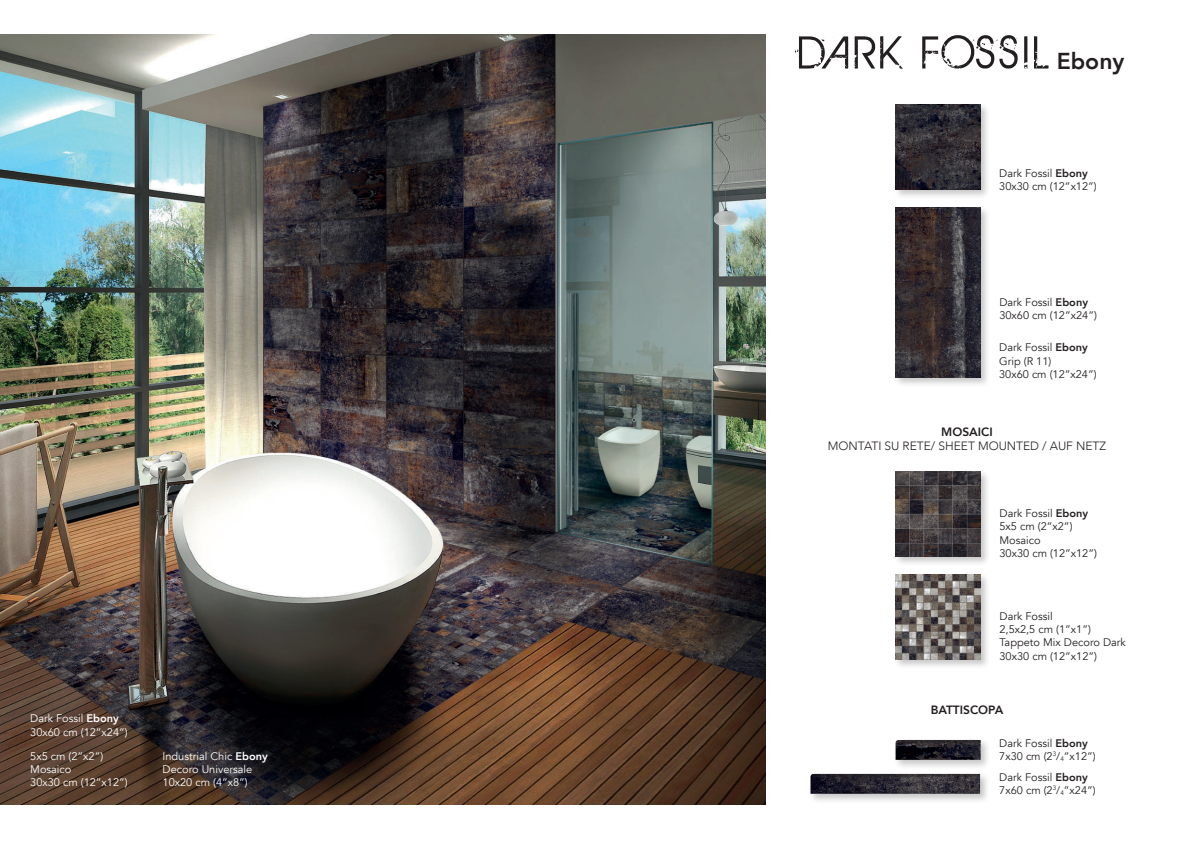
<style>
.page{position:relative;width:1191px;height:842px;background:#fff}
.page>*{position:absolute;margin:0;border:0;box-sizing:border-box;transform-origin:0 0}
.t1{font:800 23px "Avenir";color:#231f20}
.t2{font:300 12px "Avenir";color:#231f20}
.t3{font:800 12px "Avenir";color:#231f20}
.t4{font:11px/13.2px "Avenir";color:#231f20}
.t5{font:11px/13.2px "Avenir";color:#fff}
.s1{font-weight:800}
</style>
<div class="page">
<img style="left:0;top:34px;width:765px;height:770px">
<div style="left:893px;top:103px;width:97px;height:97px;background:#231f20;opacity:.25"></div>
<img style="left:895px;top:105px;width:85px;height:85px">
<div style="left:893px;top:470px;width:97px;height:97px;background:#231f20;opacity:.25"></div>
<img style="left:895px;top:472px;width:85px;height:85px">
<div style="left:893px;top:572px;width:97px;height:98px;background:#231f20;opacity:.25"></div>
<img style="left:895px;top:574px;width:85px;height:85px">
<div style="left:893px;top:206px;width:97px;height:182px;background:#231f20;opacity:.25"></div>
<img style="left:895px;top:208px;width:85px;height:170px">
<svg style="left:795px;top:35px;width:253px;height:34px"></svg>
<div style="left:893px;top:738px;width:97px;height:32px;background:#231f20;opacity:.25"></div>
<img style="left:895px;top:740px;width:85px;height:20px">
<div style="left:808px;top:772px;width:182px;height:32px;background:#231f20;opacity:.25"></div>
<img style="left:810px;top:774px;width:170px;height:20px">
<svg style="left:813px;top:774px;width:167px;height:3px"></svg>
<svg style="left:898px;top:740px;width:82px;height:3px"></svg>
<p class="t5" style="left:30px;top:712px;width:99px">Dark Fossil <span class="s1">Ebony<br></span>30x60 cm (12”x24”)</p>
<p class="t5" style="left:30px;top:750px;width:99px">5x5 cm (2”x2”)<br>Mosaico<br>30x30 cm (12”x12”)</p>
<p class="t5" style="left:163px;top:750px;width:107px">Industrial Chic <span class="s1">Ebony<br></span>Decoro Universale<br>10x20 cm (4”x8”)</p>
<h1 class="t1" style="left:1056px;top:43px;width:69px">Ebony</h1>
<p class="t4" style="left:999px;top:166px;width:99px">Dark Fossil <span class="s1">Ebony<br></span>30x30 cm (12”x12”)</p>
<p class="t4" style="left:999px;top:296px;width:99px">Dark Fossil <span class="s1">Ebony<br></span>30x60 cm (12”x24”)</p>
<p class="t4" style="left:999px;top:341px;width:99px">Dark Fossil <span class="s1">Ebony<br></span>Grip (R 11)<br>30x60 cm (12”x24”)</p>
<p class="t3" style="left:941px;top:422px;width:53px">MOSAICI</p>
<p class="t2" style="left:828px;top:439px;width:280px">MONTATI SU RETE/ SHEET MOUNTED / AUF NETZ</p>
<p class="t4" style="left:999px;top:507px;width:99px">Dark Fossil <span class="s1">Ebony<br></span>5x5 cm (2”x2”)<br>Mosaico<br>30x30 cm (12”x12”)</p>
<p class="t4" style="left:999px;top:610px;width:128px">Dark Fossil<br>2,5x2,5 cm (1”x1”)<br>Tappeto Mix Decoro Dark<br>30x30 cm (12”x12”)</p>
<p class="t3" style="left:930px;top:700px;width:74px">BATTISCOPA</p>
<p class="t4" style="left:999px;top:736px;width:98px">Dark Fossil <span class="s1">Ebony<br></span>7x30 cm (2<sup>3</sup>/<sub>4</sub>”x12”)</p>
<p class="t4" style="left:999px;top:770px;width:98px">Dark Fossil <span class="s1">Ebony<br></span>7x60 cm (2<sup>3</sup>/<sub>4</sub>”x24”)</p>
</div>
